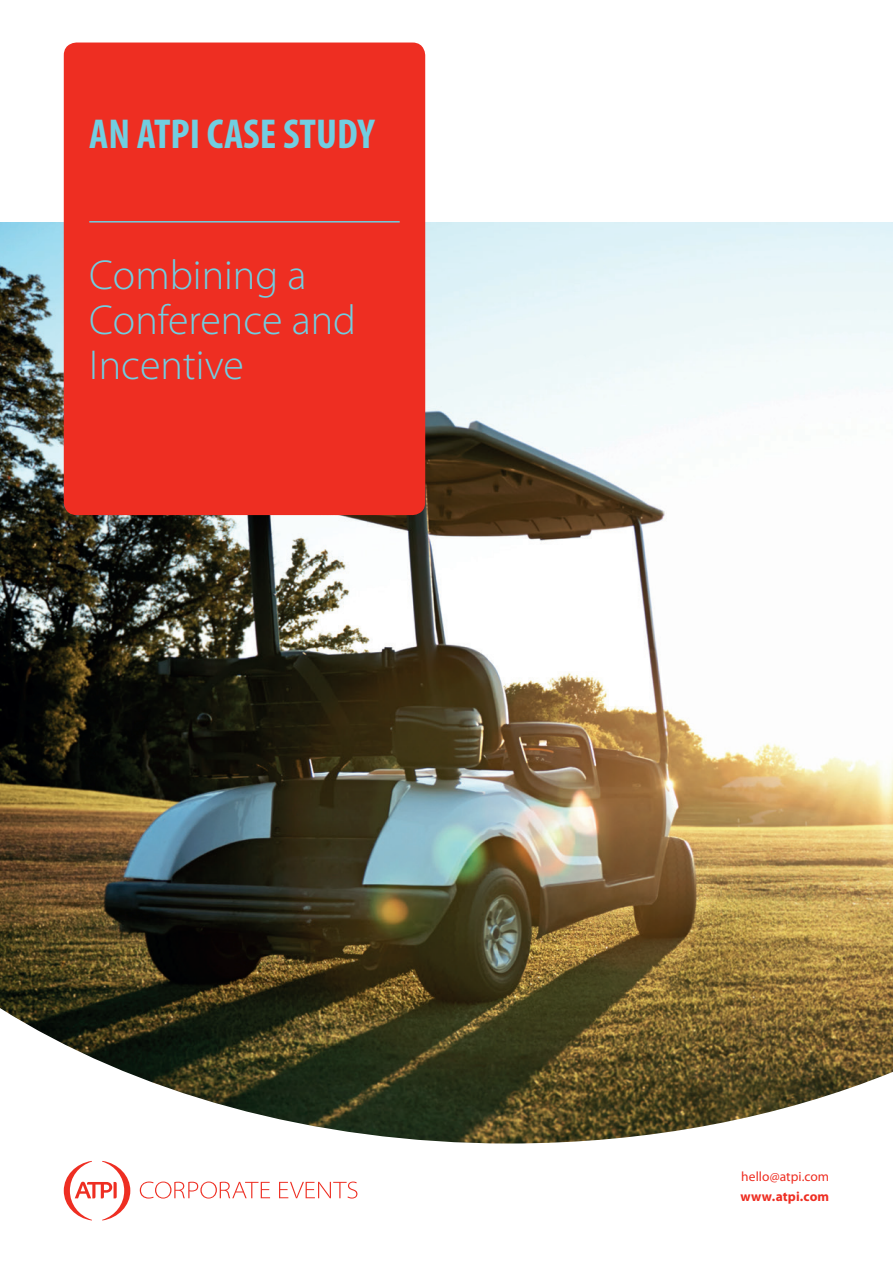
<style>
.page{position:relative;width:893px;height:1263px;background:#fff}
.page>*{position:absolute;margin:0;border:0;box-sizing:border-box;transform-origin:0 0}
.t1{font:300 42px/45px "Myriad Pro";color:#71cee1}
.t2{font:700 condensed 42px "Myriad Pro";color:#71cee1}
.t3{font:13.5px "Myriad Pro";letter-spacing:.005em;color:#ee2e22}
.t4{font:700 13.5px "Myriad Pro";letter-spacing:.01em;color:#ee2e22}
</style>
<div class="page">
<img style="left:0;top:223px;width:893px;height:785px">
<svg style="left:0;top:1008px;width:893px;height:213px"></svg>
<div style="left:64px;top:43px;width:361px;height:472px;background:#ee2e22;border-radius:13px"></div>
<hr style="left:89px;top:221px;width:311px;height:2px;background:#71cee1">
<svg style="left:64px;top:1161px;width:66px;height:59px"></svg>
<svg style="left:140px;top:1181px;width:130px;height:17px"></svg>
<svg style="left:279px;top:1181px;width:78px;height:17px"></svg>
<p class="t2" style="left:89px;top:108px;width:287px">AN ATPI CASE STUDY</p>
<p class="t1" style="left:89px;top:252px;width:268px">Combining a<br>Conference and<br>Incentive</p>
<p class="t3" style="left:741px;top:1168px;width:89px">hello@atpi.com</p>
<p class="t4" style="left:740px;top:1187px;width:90px">www.atpi.com</p>
</div>
